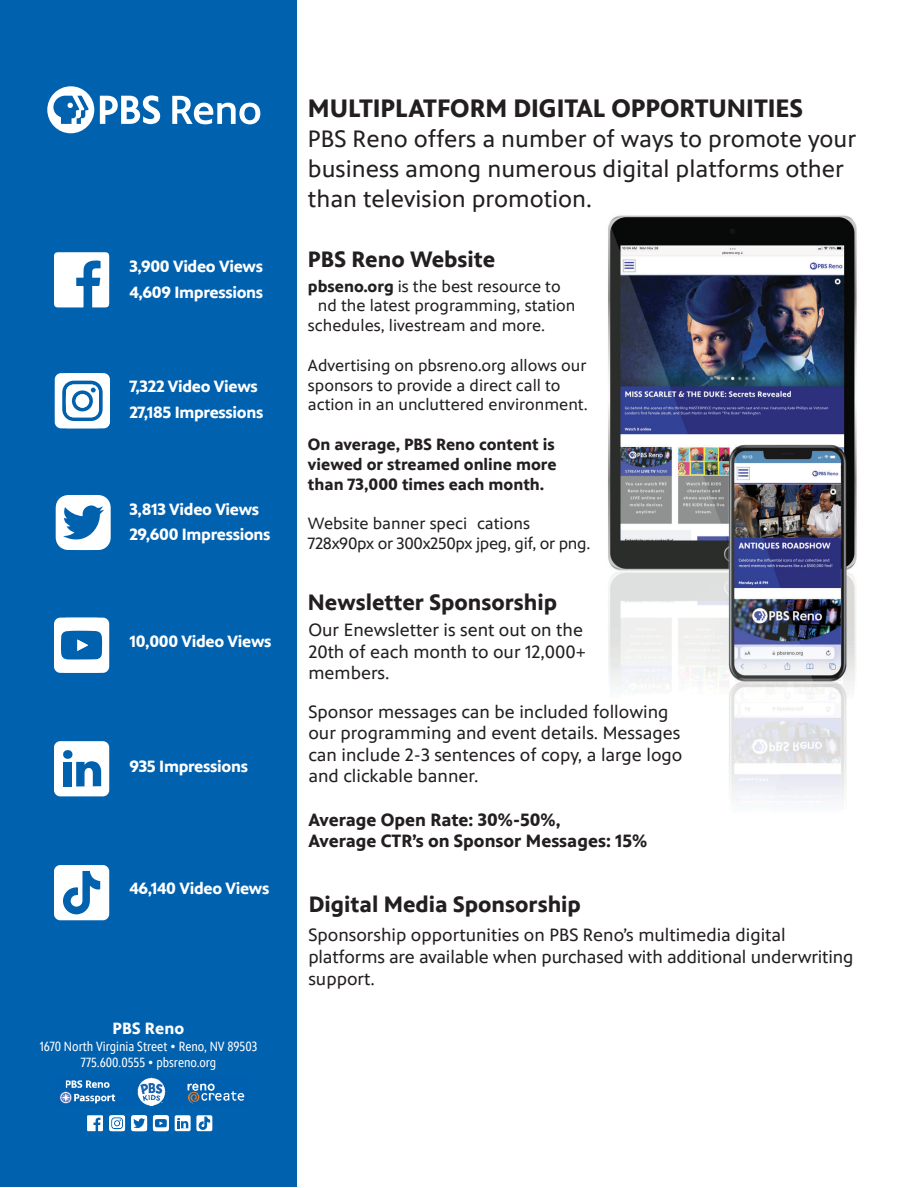
<style>
.page{position:relative;width:918px;height:1188px;background:#fff}
.page>*{position:absolute;margin:0;border:0;box-sizing:border-box;transform-origin:0 0}
.t1{font:700 25.5px "PBS Sans";color:#231f20}
.t2{font:24px/30px "PBS Sans";color:#231f20}
.t3{font:700 22.5px "PBS Sans";color:#231f20}
.t4{font:18px/21.6px "PBS Sans";color:#231f20}
.t5{font:700 18px/21.6px "PBS Sans";color:#231f20}
.t6{font:16.5px/19.8px "PBS Sans";color:#231f20}
.t7{font:700 16.5px/25.5px "PBS Sans";letter-spacing:-.02em;color:#fff}
.t8{font:700 16.5px/19.8px "PBS Sans";color:#231f20;text-align:justify}
.t9{font:16.5px/19.8px "PBS Sans";letter-spacing:-.02em;color:#231f20}
.t10{font:13.5px/16.5px "PBS Sans Condensed";color:#fff;text-align:center}
.s1{font-weight:700}
</style>
<div class="page">
<div style="left:0;top:0;width:297px;height:1186px;background:#0061af"></div>
<div style="left:47px;top:86px;width:47px;height:47px;background:#fff;border-radius:50%"></div>
<svg style="left:100px;top:95px;width:60px;height:29px"></svg>
<svg style="left:53px;top:96px;width:36px;height:28px"></svg>
<svg style="left:172px;top:96px;width:88px;height:28px"></svg>
<svg style="left:196px;top:1115px;width:16px;height:16px"></svg>
<svg style="left:199px;top:1117px;width:11px;height:14px"></svg>
<svg style="left:175px;top:1115px;width:16px;height:16px"></svg>
<svg style="left:177px;top:1118px;width:11px;height:10px"></svg>
<svg style="left:153px;top:1115px;width:16px;height:16px"></svg>
<svg style="left:87px;top:1115px;width:16px;height:16px"></svg>
<svg style="left:131px;top:1115px;width:16px;height:16px"></svg>
<svg style="left:109px;top:1115px;width:16px;height:16px"></svg>
<img style="left:608px;top:215px;width:249px;height:586px">
<svg style="left:55px;top:373px;width:55px;height:55px"></svg>
<div style="left:76px;top:394px;width:13px;height:14px;background:#fff;border-radius:50%"></div>
<svg style="left:54px;top:252px;width:55px;height:55px"></svg>
<svg style="left:56px;top:495px;width:55px;height:55px"></svg>
<svg style="left:54px;top:618px;width:55px;height:55px"></svg>
<div style="left:54px;top:741px;width:55px;height:55px;background:#fff;border-radius:6px"></div>
<svg style="left:63px;top:750px;width:38px;height:37px"></svg>
<div style="left:54px;top:865px;width:55px;height:55px;background:#fff;border-radius:6px"></div>
<svg style="left:63px;top:871px;width:37px;height:44px"></svg>
<img style="left:59px;top:1077px;width:186px;height:28px">
<p class="t7" style="left:129px;top:254px;width:135px">3,900 Video Views<br>4,609 Impressions</p>
<p class="t7" style="left:129px;top:374px;width:136px">7,322 Video Views<br>27,185 Impressions</p>
<p class="t7" style="left:129px;top:496px;width:143px">3,813 Video Views<br>29,600 Impressions</p>
<p class="t7" style="left:129px;top:629px;width:144px">10,000 Video Views</p>
<p class="t7" style="left:129px;top:754px;width:120px">935 Impressions</p>
<p class="t7" style="left:129px;top:876px;width:142px">46,140 Video Views</p>
<p class="t7" style="left:112px;top:1016px;width:74px">PBS Reno</p>
<p class="t10" style="left:40px;top:1038px;width:219px">1670 North Virginia Street • Reno, NV 89503<br>775.600.0555 • pbsreno.org</p>
<h1 class="t1" style="left:308px;top:94px;width:497px">MULTIPLATFORM DIGITAL OPPORTUNITIES</h1>
<h2 class="t2" style="left:308px;top:124px;width:550px">PBS Reno offers a number of ways to promote your business among numerous digital platforms other than television promotion.</h2>
<p class="t3" style="left:308px;top:246px;width:189px">PBS Reno Website</p>
<p class="t6" style="left:308px;top:276px;width:254px"><span class="s1">pbseno.org</span> is the best resource to</p>
<p class="t6" style="left:318px;top:296px;width:259px">nd the latest programming, station</p>
<p class="t6" style="left:308px;top:316px;width:239px">schedules, livestream and more.</p>
<p class="t6" style="left:308px;top:355px;width:281px">Advertising on pbsreno.org allows our sponsors to provide a direct call to action in an uncluttered environment.</p>
<p class="t8" style="left:308px;top:435px;width:250px">On average, PBS Reno content is viewed or streamed online more than 73,000 times each month.</p>
<p class="t9" style="left:308px;top:514px;width:284px">Website banner speci cations<br>728x90px or 300x250px jpeg, gif, or png.</p>
<p class="t3" style="left:308px;top:590px;width:251px">Newsletter Sponsorship</p>
<p class="t4" style="left:308px;top:619px;width:279px">Our Enewsletter is sent out on the<br>20th of each month to our 12,000+ members.</p>
<p class="t4" style="left:308px;top:701px;width:376px">Sponsor messages can be included following our programming and event details. Messages can include 2-3 sentences of copy, a large logo and clickable banner.</p>
<p class="t5" style="left:308px;top:809px;width:341px">Average Open Rate: 30%-50%,<br>Average CTR’s on Sponsor Messages: 15%</p>
<p class="t3" style="left:309px;top:892px;width:274px">Digital Media Sponsorship</p>
<p class="t4" style="left:308px;top:925px;width:547px">Sponsorship opportunities on PBS Reno’s multimedia digital platforms are available when purchased with additional underwriting support.</p>
</div>
